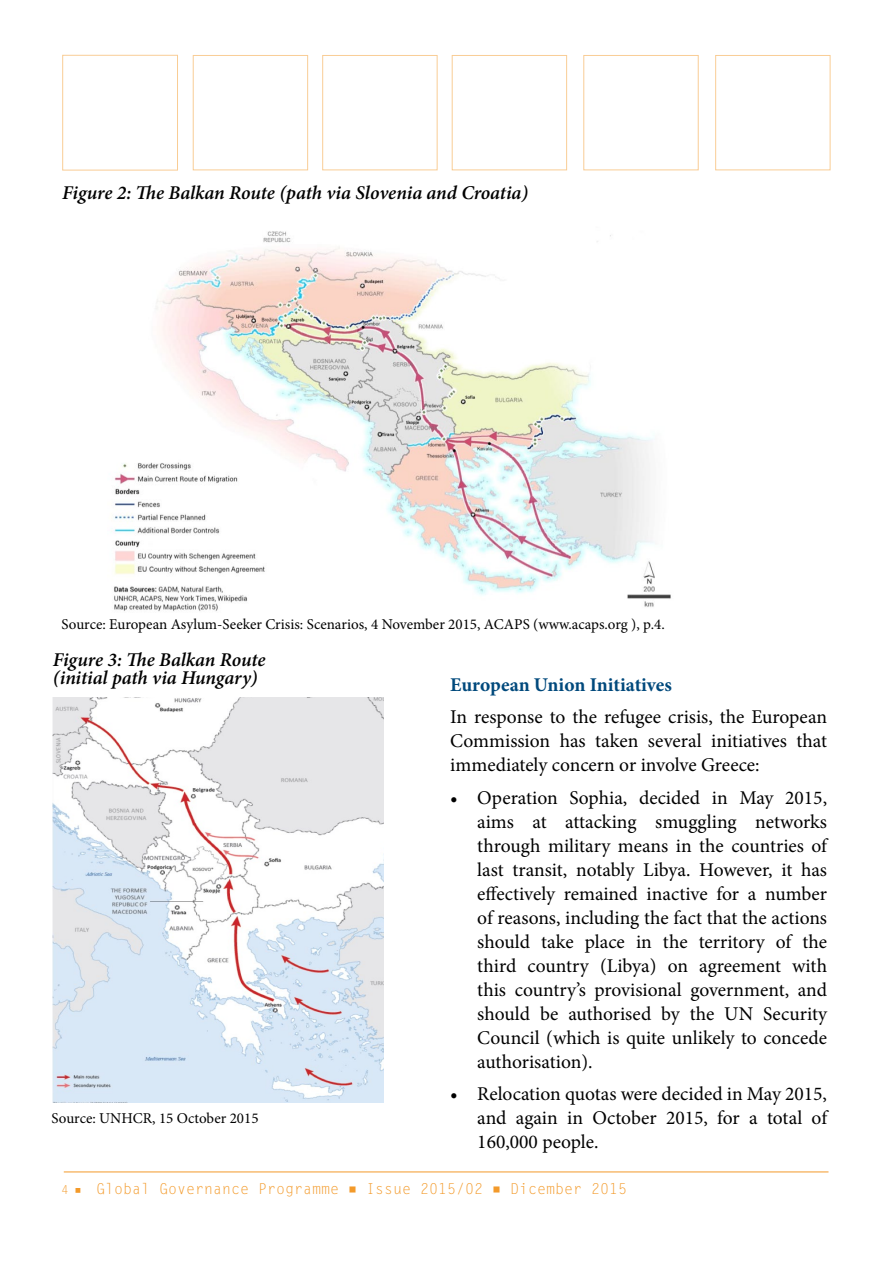
<style>
.page{position:relative;width:893px;height:1263px;background:#fff}
.page>*{position:absolute;margin:0;border:0;box-sizing:border-box;transform-origin:0 0}
.t1{font:19.5px/24px "Minion Pro";color:#000;text-align:justify}
.t2{font:italic 600 19.5px/18px "Minion Pro";letter-spacing:-.005em;color:#000}
.t3{font:700 19.5px "Minion Pro";letter-spacing:-.005em;color:#00497c}
.Footnote_Text{font:15px "Minion Pro";color:#000}
.t4{font:15px "Letter Gothic Std";color:#f39a2a}
.s1{font-size:12px}
</style>
<div class="page">
<hr style="left:64px;top:1172px;width:764px;height:1px;background:#f39a2a">
<img style="left:114px;top:231px;width:557px;height:381px">
<img style="left:53px;top:697px;width:331px;height:405px">
<p class="t2" style="left:62px;top:184px;width:467px">Figure 2: The Balkan Route (path via Slovenia and Croatia)</p>
<p class="Footnote_Text" style="left:62px;top:614px;width:605px">Source: European Asylum-Seeker Crisis: Scenarios, 4 November 2015, ACAPS (www.acaps.org ), p.4.</p>
<p class="t2" style="left:53px;top:650px;width:214px">Figure 3: The Balkan Route (initial path via Hungary)</p>
<p class="Footnote_Text" style="left:52px;top:1108px;width:209px">Source: UNHCR, 15 October 2015</p>
<p class="t3" style="left:450px;top:671px;width:223px">European Union Initiatives</p>
<p class="t1" style="left:450px;top:705px;width:378px">In response to the refugee crisis, the European Commission has taken several initiatives that immediately concern or involve Greece:</p>
<p class="t1" style="left:477px;top:785px;width:351px;text-indent:-27px">• Operation Sophia, decided in May 2015, aims at attacking smuggling networks through military means in the countries of last transit, notably Libya. However, it has effectively remained inactive for a number of reasons, including the fact that the actions should take place in the territory of the third country (Libya) on agreement with this country’s provisional government, and should be authorised by the UN Security Council (which is quite unlikely to concede authorisation).</p>
<p class="t1" style="left:477px;top:1082px;width:351px;text-indent:-27px">• Relocation quotas were decided in May 2015, and again in October 2015, for a total of 160,000 people.</p>
<p class="t4" style="left:62px;top:1180px;width:567px"><span class="s1">4 ■</span> Global Governance Programme ■ Issue 2015/02 ■ Dicember 2015</p>
</div>
